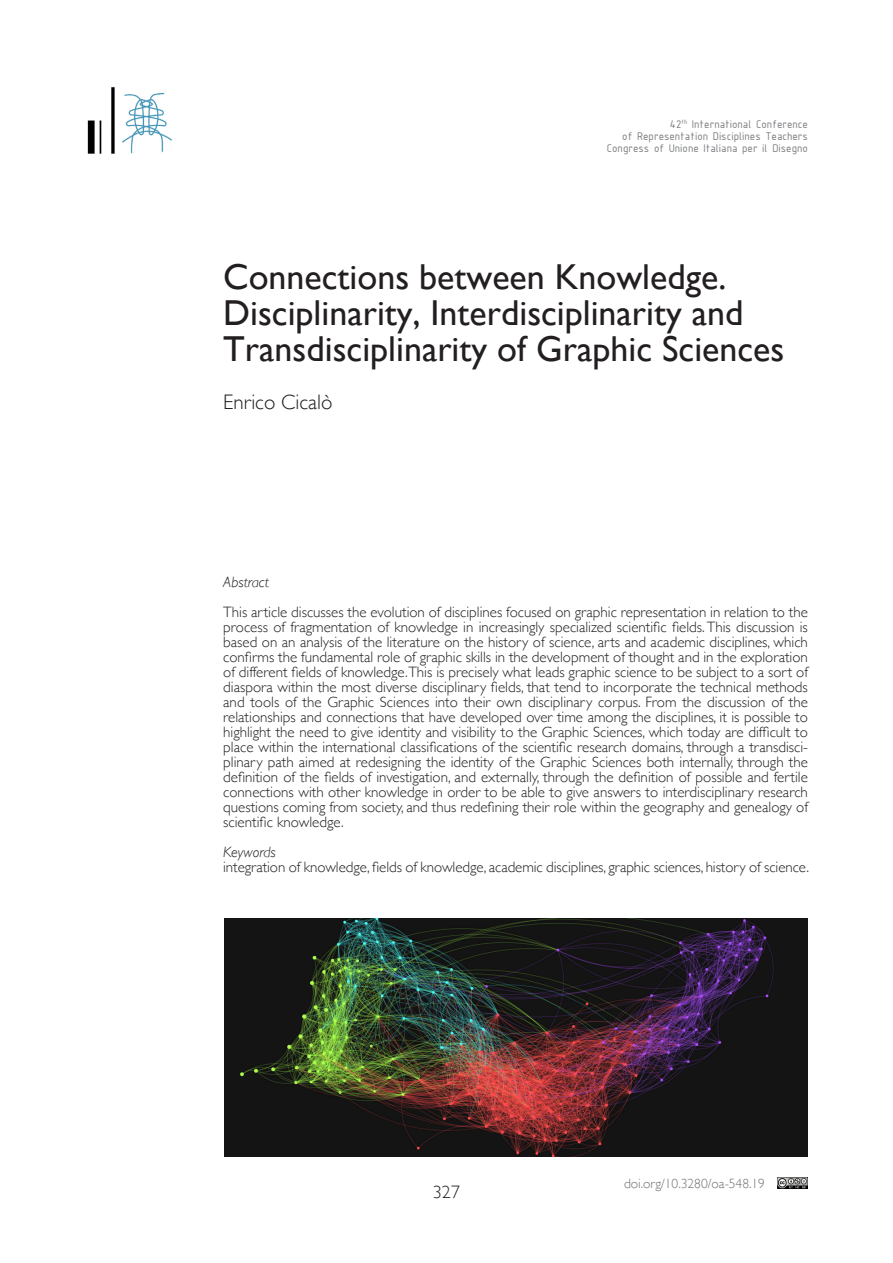
<style>
.page{position:relative;width:893px;height:1263px;background:#fff}
.page>*{position:absolute;margin:0;border:0;box-sizing:border-box;transform-origin:0 0}
.t1{font:36px/36px "Gill Sans";color:#231f20}
.t2{font:300 21px "Gill Sans";color:#231f20}
.t3{font:300 18px "Gill Sans";color:#231f20}
.t4{font:300 15px/15px "Gill Sans";letter-spacing:-.005em;color:#231f20;text-align:justify}
.t5{font:italic 300 15px "Gill Sans";color:#231f20}
.t6{font:300 13.5px "Gill Sans";color:#717275}
.t7{font:12px "ISOCPEUR";color:#7a7c7f}
</style>
<div class="page">
<img style="left:87px;top:87px;width:85px;height:67px">
<img style="left:778px;top:1178px;width:30px;height:10px">
<img style="left:224px;top:918px;width:583px;height:239px">
<p class="t7" style="left:670px;top:116px;width:140px">42<sup>th</sup> International Conference</p>
<p class="t7" style="left:622px;top:128px;width:187px">of Representation Disciplines Teachers</p>
<p class="t7" style="left:607px;top:140px;width:203px">Congress of Unione Italiana per il Disegno</p>
<p class="t1" style="left:223px;top:258px;width:504px">Connections between Knowledge.</p>
<p class="t1" style="left:223px;top:294px;width:563px">Disciplinarity, Interdisciplinarity and<br>Transdisciplinarity of Graphic Sciences</p>
<p class="t2" style="left:223px;top:385px;width:111px">Enrico Cicalò</p>
<p class="t5" style="left:223px;top:573px;width:47px">Abstract</p>
<p class="t4" style="left:223px;top:603px;width:586px">This article discusses the evolution of disciplines focused on graphic representation in relation to the process of fragmentation of knowledge in increasingly specialized scientific fields. This discussion is based on an analysis of the literature on the history of science, arts and academic disciplines, which confirms the fundamental role of graphic skills in the development of thought and in the exploration of different fields of knowledge.This is precisely what leads graphic science to be subject to a sort of diaspora within the most diverse disciplinary fields, that tend to incorporate the technical methods and tools of the Graphic Sciences into their own disciplinary corpus. From the discussion of the relationships and connections that have developed over time among the disciplines, it is possible to highlight the need to give identity and visibility to the Graphic Sciences, which today are difficult to place within the international classifications of the scientific research domains, through a transdisci&shy;plinary path aimed at redesigning the identity of the Graphic Sciences both internally, through the definition of the fields of investigation, and externally, through the definition of possible and fertile connections with other knowledge in order to be able to give answers to interdisciplinary research questions coming from society, and thus redefining their role within the geography and genealogy of scientific knowledge.</p>
<p class="t5" style="left:223px;top:843px;width:54px">Keywords</p>
<p class="t4" style="left:223px;top:858px;width:587px">integration of knowledge, fields of knowledge, academic disciplines, graphic sciences, history of science.</p>
<p class="t3" style="left:433px;top:1178px;width:28px">327</p>
<p class="t6" style="left:624px;top:1172px;width:142px">doi.org/10.3280/oa-548.19</p>
</div>
